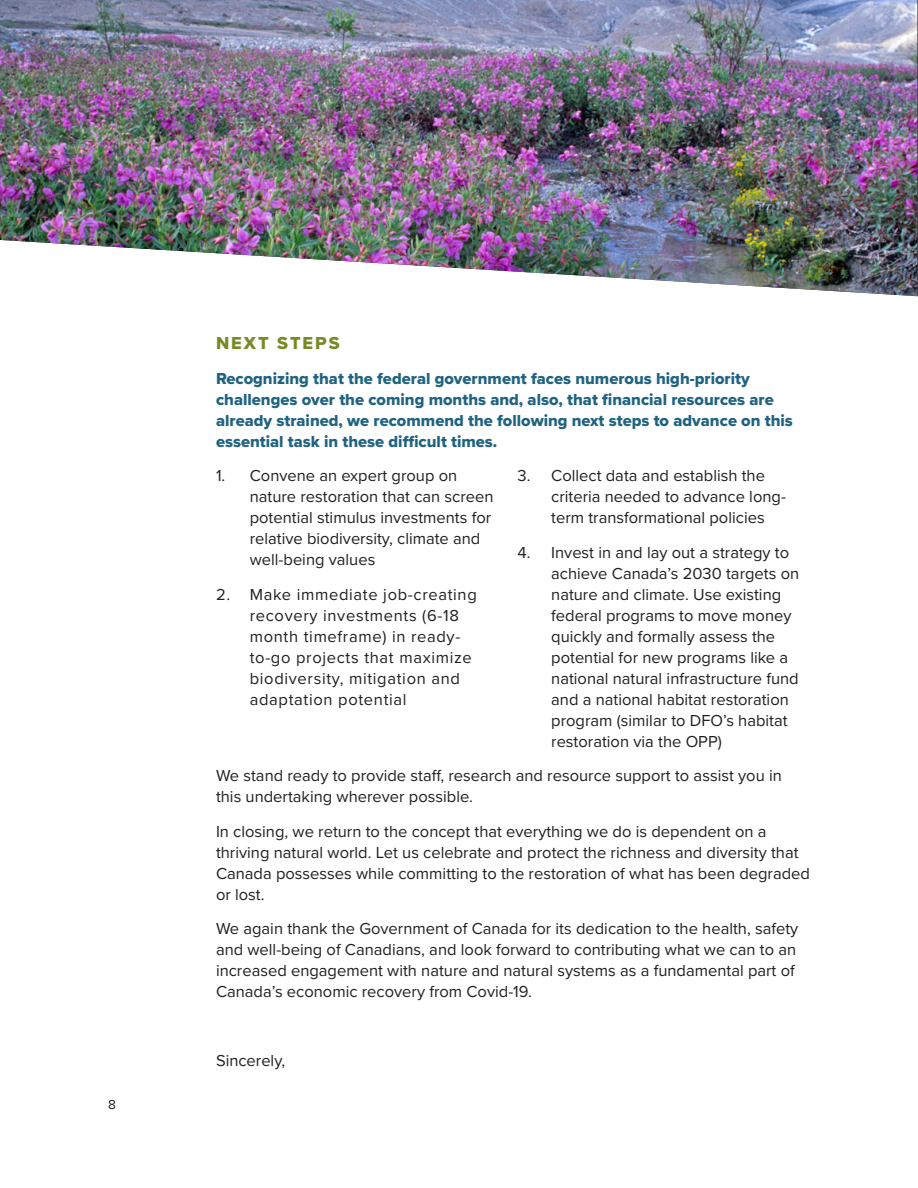
<style>
.page{position:relative;width:918px;height:1188px;background:#fff}
.page>*{position:absolute;margin:0;border:0;box-sizing:border-box;transform-origin:0 0}
.Header_2{font:18px "Proxima Nova Extrabld";letter-spacing:.11em;color:#778a28}
.Copy{font:16.5px/21px "Proxima Nova";color:#231f20}
.Copy-2{font:16.5px/21px "Proxima Nova Extrabld";color:#206381}
.Copy-3{font:16.5px/21px "Proxima Nova";letter-spacing:.04em;color:#231f20}
.t1{font:13.5px "Proxima Nova";color:#231f20}
</style>
<div class="page">
<img style="left:0;top:0;width:917px;height:296px">
<p class="t1" style="left:108px;top:1094px;width:9px">8</p>
<p class="Header_2" style="left:216px;top:330px;width:125px">NEXT STEPS</p>
<p class="Copy-2" style="left:216px;top:367px;width:578px">Recognizing that the federal government faces numerous high-priority challenges over the coming months and, also, that financial resources are already strained, we recommend the following next steps to advance on this essential task in these difficult times.</p>
<p class="Copy" style="left:250px;top:464px;width:245px;text-indent:-34px">1. Convene an expert group on nature restoration that can screen potential stimulus investments for relative biodiversity, climate and well-being values</p>
<p class="Copy-3" style="left:250px;top:583px;width:229px;text-indent:-34px">2. Make immediate job-creating recovery investments (6-18 month timeframe) in ready&shy;to-go projects that maximize biodiversity, mitigation and adaptation potential</p>
<p class="Copy" style="left:551px;top:464px;width:236px;text-indent:-34px">3. Collect data and establish the criteria needed to advance long&shy;term transformational policies</p>
<p class="Copy" style="left:551px;top:541px;width:249px;text-indent:-34px">4. Invest in and lay out a strategy to achieve Canada’s 2030 targets on nature and climate. Use existing federal programs to move money quickly and formally assess the potential for new programs like a national natural infrastructure fund and a national habitat restoration program (similar to DFO’s habitat restoration via the OPP)</p>
<p class="Copy" style="left:216px;top:764px;width:567px">We stand ready to provide staff, research and resource support to assist you in this undertaking wherever possible.</p>
<p class="Copy" style="left:216px;top:820px;width:596px">In closing, we return to the concept that everything we do is dependent on a thriving natural world. Let us celebrate and protect the richness and diversity that Canada possesses while committing to the restoration of what has been degraded or lost.</p>
<p class="Copy" style="left:216px;top:917px;width:584px">We again thank the Government of Canada for its dedication to the health, safety and well-being of Canadians, and look forward to contributing what we can to an increased engagement with nature and natural systems as a fundamental part of Canada’s economic recovery from Covid-19.</p>
<p class="Copy" style="left:216px;top:1049px;width:71px">Sincerely,</p>
</div>
